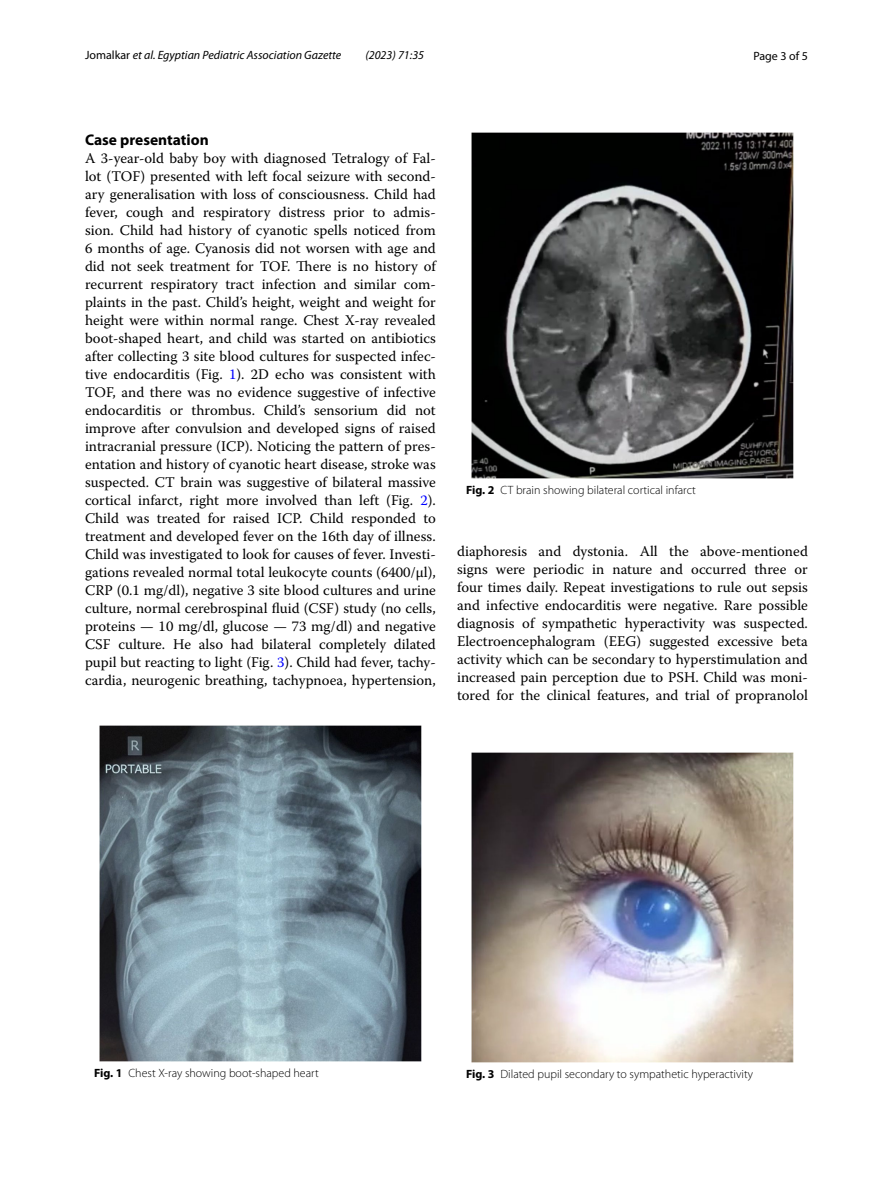
<style>
.page{position:relative;width:893px;height:1187px;background:#fff}
.page>*{position:absolute;margin:0;border:0;box-sizing:border-box;transform-origin:0 0}
.t1{font:700 15.45px "Myriad Pro";color:#000}
.t2{font:14.7px/18px "Warnock Pro";color:#000;text-align:justify}
.t3{font:300 12px "Myriad Pro";color:#000}
.t4{font:italic 12px "Myriad Pro";color:#000}
.t5{font:12px "Myriad Pro";color:#000}
.s1{font-style:normal}
.s2{color:#00f}
.s3{font-weight:700}
</style>
<div class="page">
<img style="left:100px;top:725px;width:321px;height:336px">
<img style="left:472px;top:133px;width:321px;height:345px">
<img style="left:472px;top:752px;width:321px;height:310px">
<p class="t4" style="left:85px;top:48px;width:258px"><span class="s1">Jomalkar</span> et al. Egyptian Pediatric Association Gazette</p>
<p class="t4" style="left:365px;top:48px;width:60px">(2023) 71:35</p>
<p class="t5" style="left:753px;top:48px;width:56px">Page 3 of 5</p>
<p class="t1" style="left:85px;top:129px;width:125px">Case presentation</p>
<p class="t2" style="left:85px;top:148px;width:352px">A 3-year-old baby boy with diagnosed Tetralogy of Fal&shy;lot (TOF) presented with left focal seizure with second&shy;ary generalisation with loss of consciousness. Child had fever, cough and respiratory distress prior to admis&shy;sion. Child had history of cyanotic spells noticed from 6 months of age. Cyanosis did not worsen with age and did not seek treatment for TOF. There is no history of recurrent respiratory tract infection and similar com&shy;plaints in the past. Child’s height, weight and weight for height were within normal range. Chest X-ray revealed boot-shaped heart, and child was started on antibiotics after collecting 3 site blood cultures for suspected infec&shy;tive endocarditis (Fig. <span class="s2">1</span>). 2D echo was consistent with TOF, and there was no evidence suggestive of infective endocarditis or thrombus. Child’s sensorium did not improve after convulsion and developed signs of raised intracranial pressure (ICP). Noticing the pattern of pres&shy;entation and history of cyanotic heart disease, stroke was suspected. CT brain was suggestive of bilateral massive cortical infarct, right more involved than left (Fig. <span class="s2">2</span>).<br>Child was treated for raised ICP. Child responded to treatment and developed fever on the 16th day of illness.<br>Child was investigated to look for causes of fever. Investi&shy;gations revealed normal total leukocyte counts (6400/µl), CRP (0.1 mg/dl), negative 3 site blood cultures and urine culture, normal cerebrospinal fluid (CSF) study (no cells, proteins — 10 mg/dl, glucose — 73 mg/dl) and negative CSF culture. He also had bilateral completely dilated pupil but reacting to light (Fig. <span class="s2">3</span>). Child had fever, tachy&shy;cardia, neurogenic breathing, tachypnoea, hypertension,</p>
<p class="t3" style="left:466px;top:483px;width:231px"><span class="s3">Fig. 2</span> CT brain showing bilateral cortical infarct</p>
<p class="t2" style="left:457px;top:542px;width:352px">diaphoresis and dystonia. All the above-mentioned signs were periodic in nature and occurred three or four times daily. Repeat investigations to rule out sepsis and infective endocarditis were negative. Rare possible diagnosis of sympathetic hyperactivity was suspected.<br>Electroencephalogram (EEG) suggested excessive beta activity which can be secondary to hyperstimulation and increased pain perception due to PSH. Child was moni&shy;tored for the clinical features, and trial of propranolol</p>
<p class="t3" style="left:94px;top:1066px;width:226px"><span class="s3">Fig. 1</span> Chest X-ray showing boot-shaped heart</p>
<p class="t3" style="left:466px;top:1067px;width:289px"><span class="s3">Fig. 3</span> Dilated pupil secondary to sympathetic hyperactivity</p>
</div>
